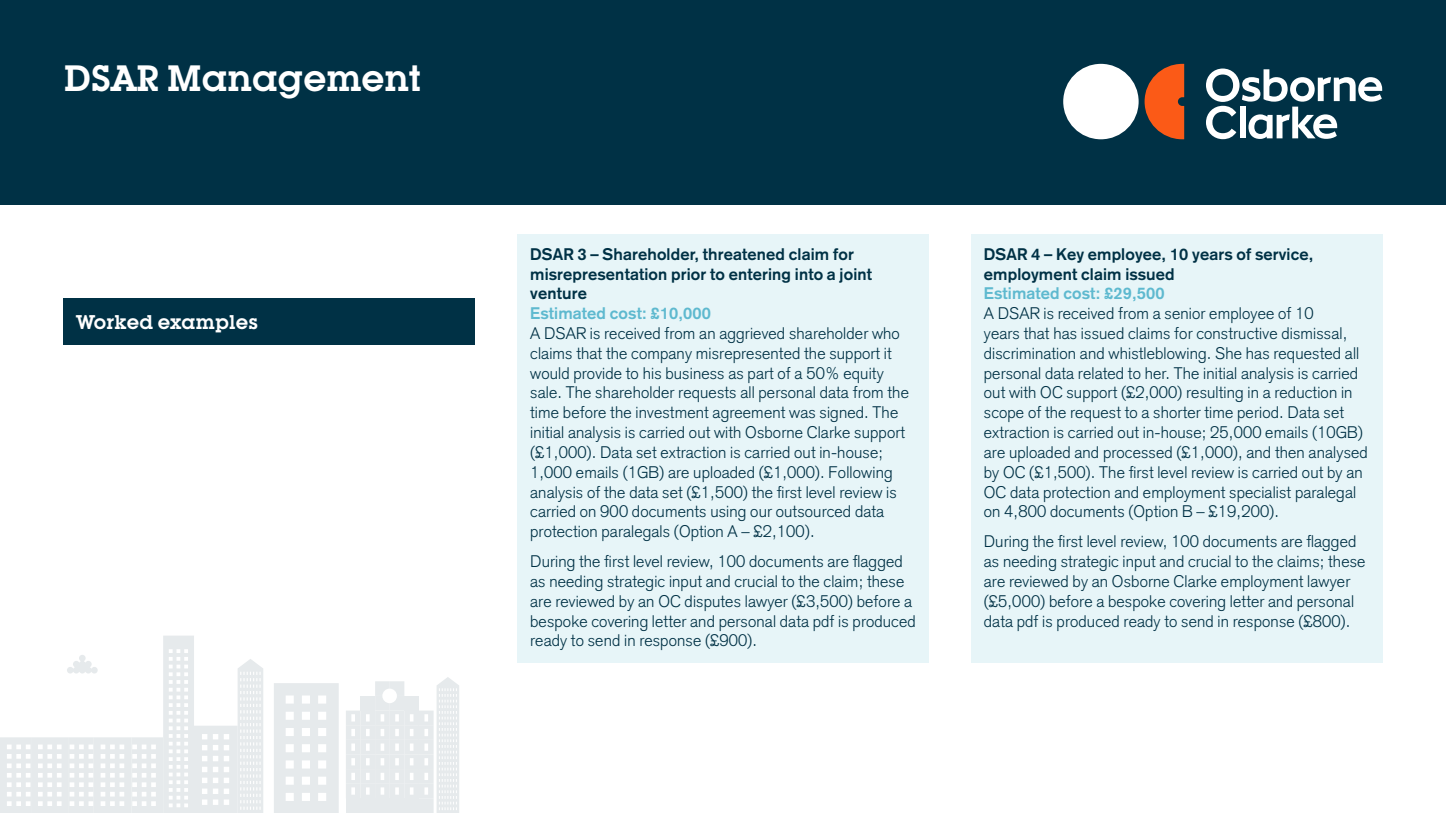
<style>
.page{position:relative;width:1446px;height:813px;background:#fff}
.page>*{position:absolute;margin:0;border:0;box-sizing:border-box;transform-origin:0 0}
.t1{font:600 36px "Lubalin Graph IT Cby BT";color:#fff}
.t2{font:600 19.5px "Lubalin Graph IT Cby BT";letter-spacing:.01em;color:#fff}
.t3{font:300 16.5px/19.8px "Akzidenz Grotesk";letter-spacing:.01em;color:#003145}
.t4{font:700 16.5px/19.8px "Akzidenz Grotesk";letter-spacing:.01em;color:#003145}
.t5{font:700 16.5px "Akzidenz Grotesk";letter-spacing:.01em;color:#5eb9cf}
</style>
<div class="page">
<div style="left:0;top:0;width:1446px;height:204px;background:#003145"></div>
<div style="left:1063px;top:64px;width:75px;height:75px;background:#fff;border-radius:50%"></div>
<svg style="left:1144px;top:64px;width:40px;height:75px"></svg>
<svg style="left:1206px;top:68px;width:176px;height:71px"></svg>
<div style="left:517px;top:234px;width:411px;height:428px;background:#e7f5f8"></div>
<div style="left:971px;top:234px;width:411px;height:428px;background:#e7f5f8"></div>
<svg style="left:0;top:636px;width:263px;height:176px"></svg>
<svg style="left:274px;top:683px;width:65px;height:129px"></svg>
<svg style="left:346px;top:677px;width:113px;height:135px"></svg>
<div style="left:64px;top:298px;width:411px;height:46px;background:#003145"></div>
<h1 class="t1" style="left:64px;top:57px;width:359px">DSAR Management</h1>
<p class="t2" style="left:77px;top:310px;width:183px">Worked examples</p>
<p class="t4" style="left:530px;top:244px;width:343px">DSAR 3 – Shareholder, threatened claim for misrepresentation prior to entering into a joint venture</p>
<p class="t5" style="left:530px;top:303px;width:182px">Estimated cost: £10,000</p>
<p class="t3" style="left:530px;top:323px;width:380px">A DSAR is received from an aggrieved shareholder who claims that the company misrepresented the support it would provide to his business as part of a 50% equity sale. The shareholder requests all personal data from the time before the investment agreement was signed. The initial analysis is carried out with Osborne Clarke support (£1,000). Data set extraction is carried out in-house; 1,000 emails (1GB) are uploaded (£1,000). Following analysis of the data set (£1,500) the first level review is carried on 900 documents using our outsourced data protection paralegals (Option A – £2,100).</p>
<p class="t3" style="left:530px;top:551px;width:387px">During the first level review, 100 documents are flagged as needing strategic input and crucial to the claim; these are reviewed by an OC disputes lawyer (£3,500) before a bespoke covering letter and personal data pdf is produced ready to send in response (£900).</p>
<p class="t4" style="left:984px;top:244px;width:331px">DSAR 4 – Key employee, 10 years of service, employment claim issued</p>
<p class="t5" style="left:984px;top:283px;width:182px">Estimated cost: £29,500</p>
<p class="t3" style="left:984px;top:303px;width:385px">A DSAR is received from a senior employee of 10<br>years that has issued claims for constructive dismissal, discrimination and whistleblowing. She has requested all personal data related to her. The initial analysis is carried out with OC support (£2,000) resulting in a reduction in scope of the request to a shorter time period. Data set extraction is carried out in-house; 25,000 emails (10GB) are uploaded and processed (£1,000), and then analysed by OC (£1,500). The first level review is carried out by an OC data protection and employment specialist paralegal on 4,800 documents (Option B – £19,200).</p>
<p class="t3" style="left:984px;top:531px;width:383px">During the first level review, 100 documents are flagged as needing strategic input and crucial to the claims; these are reviewed by an Osborne Clarke employment lawyer (£5,000) before a bespoke covering letter and personal data pdf is produced ready to send in response (£800).</p>
</div>
